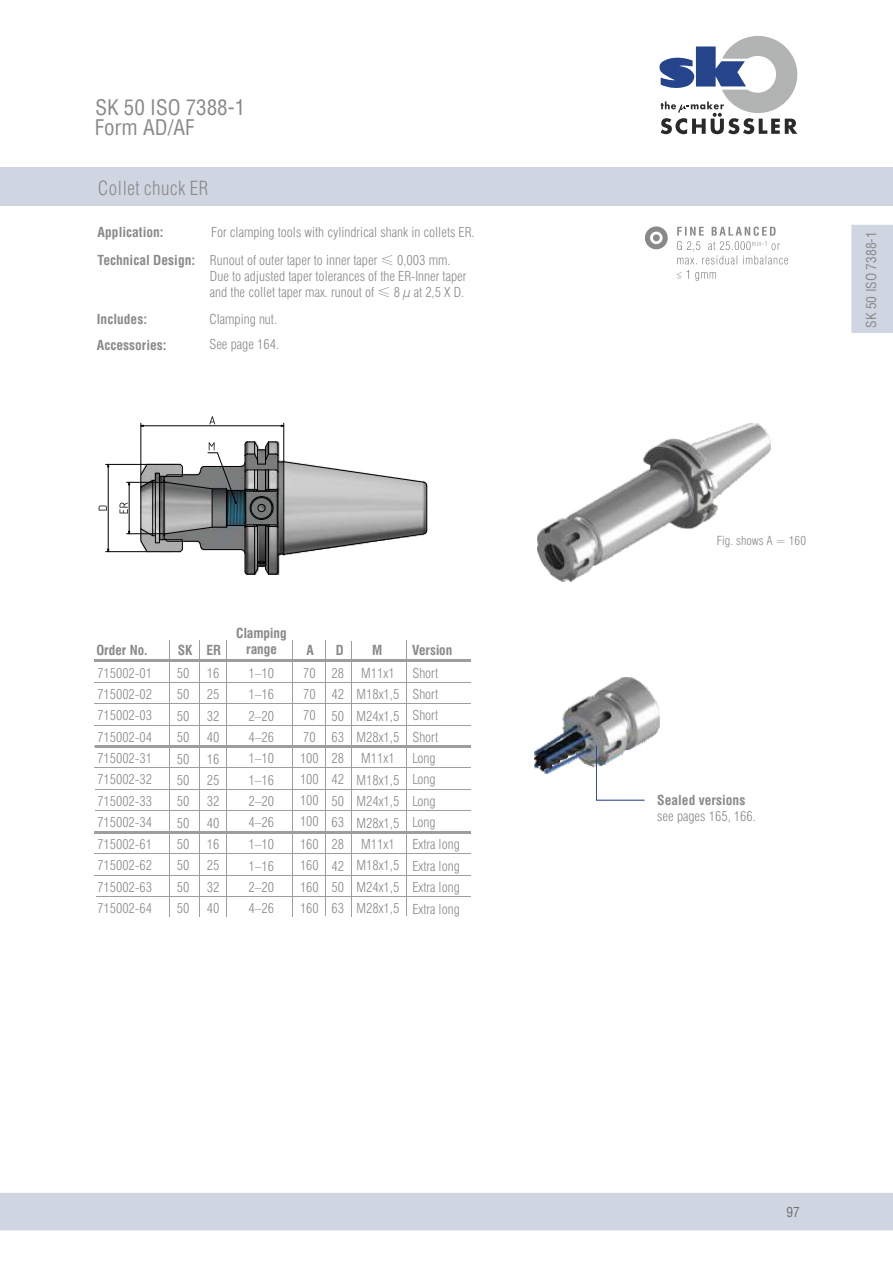
<style>
.page{position:relative;width:893px;height:1263px;background:#fff}
.page>*{position:absolute;margin:0;border:0;box-sizing:border-box;transform-origin:0 0}
.t1{font:condensed 21px/20.1px "Helvetica LT Std";color:#898989}
.t2{font:300 condensed 19.05px "Helvetica LT Std";letter-spacing:.03em;color:#898989}
.t3{font:300 condensed 13.5px/21.3px "Swiss 721 BT";color:#898989;text-align:justify}
.t4{font:700 condensed 13.5px/25.5px "Helvetica LT Std";color:#898989}
.t5{font:700 condensed 13.5px/16.2px "Swiss 721 BT";color:#898989;text-align:center}
.t6{font:condensed 13.5px "Helvetica LT Std";color:#898989}
.t7{font:condensed 13.5px "Swiss 721 BT";color:#727271}
.t8{font:300 condensed 13.35px/21.1px "Swiss 721 BT";color:#898989;text-align:justify}
.t9{font:300 condensed 12.3px "Swiss 721 BT";color:#898989}
.s1{font-family:"Sim Sun";font-weight:400;font-stretch:normal}
</style>
<div class="page">
<div style="left:0;top:167px;width:893px;height:39px;background:#d0d6e1"></div>
<hr style="left:94px;top:659px;width:376px;height:2px;background:#9d9e9e">
<hr style="left:94px;top:831px;width:376px;height:2px;background:#9d9e9e">
<hr style="left:170px;top:640px;width:1px;height:277px;background:#9d9e9e">
<hr style="left:199px;top:640px;width:1px;height:277px;background:#9d9e9e">
<hr style="left:226px;top:640px;width:1px;height:277px;background:#9d9e9e">
<hr style="left:292px;top:640px;width:1px;height:277px;background:#9d9e9e">
<hr style="left:325px;top:640px;width:1px;height:276px;background:#9d9e9e">
<hr style="left:351px;top:641px;width:1px;height:275px;background:#9d9e9e">
<hr style="left:94px;top:682px;width:376px;height:1px;background:#9d9e9e">
<hr style="left:94px;top:853px;width:376px;height:1px;background:#9d9e9e">
<hr style="left:94px;top:747px;width:335px;height:1px;background:#9d9e9e">
<hr style="left:94px;top:875px;width:376px;height:1px;background:#9d9e9e">
<hr style="left:96px;top:896px;width:374px;height:1px;background:#9d9e9e">
<hr style="left:94px;top:767px;width:376px;height:1px;background:#9d9e9e">
<hr style="left:95px;top:789px;width:375px;height:1px;background:#9d9e9e">
<hr style="left:406px;top:640px;width:1px;height:276px;background:#9d9e9e">
<hr style="left:95px;top:745px;width:375px;height:2px;background:#9d9e9e">
<hr style="left:95px;top:810px;width:375px;height:1px;background:#9d9e9e">
<hr style="left:94px;top:704px;width:376px;height:1px;background:#9d9e9e">
<hr style="left:94px;top:726px;width:376px;height:1px;background:#9d9e9e">
<img style="left:537px;top:424px;width:234px;height:158px">
<img style="left:142px;top:505px;width:284px;height:69px">
<hr style="left:226px;top:489px;width:1px;height:38px;background:#000">
<hr style="left:227px;top:491px;width:1px;height:34px;background:#000">
<hr style="left:212px;top:489px;width:1px;height:38px;background:#000">
<hr style="left:164px;top:480px;width:1px;height:56px;background:#000">
<hr style="left:268px;top:526px;width:1px;height:48px;background:#000">
<hr style="left:254px;top:526px;width:1px;height:48px;background:#000">
<hr style="left:257px;top:526px;width:1px;height:39px;background:#000">
<hr style="left:265px;top:526px;width:1px;height:39px;background:#000">
<hr style="left:426px;top:486px;width:1px;height:44px;background:#000">
<hr style="left:283px;top:462px;width:1px;height:92px;background:#000">
<hr style="left:245px;top:527px;width:1px;height:45px;background:#000">
<hr style="left:278px;top:527px;width:1px;height:45px;background:#000">
<hr style="left:277px;top:493px;width:1px;height:30px;background:#000">
<hr style="left:245px;top:493px;width:1px;height:30px;background:#000">
<hr style="left:278px;top:493px;width:1px;height:30px;background:#000">
<svg style="left:245px;top:561px;width:33px;height:14px"></svg>
<div style="left:250px;top:496px;width:23px;height:24px;border:1px solid #000;border-radius:50%"></div>
<div style="left:251px;top:497px;width:21px;height:22px;border:1px solid #000;border-radius:50%"></div>
<div style="left:258px;top:504px;width:7px;height:8px;border:1px solid #000;border-radius:50%"></div>
<svg style="left:140px;top:522px;width:287px;height:33px"></svg>
<hr style="left:152px;top:480px;width:1px;height:56px;background:#000">
<hr style="left:155px;top:480px;width:1px;height:56px;background:#000">
<hr style="left:141px;top:487px;width:1px;height:42px;background:#000">
<hr style="left:159px;top:476px;width:1px;height:64px;background:#000">
<svg style="left:99px;top:505px;width:8px;height:5px"></svg>
<hr style="left:108px;top:467px;width:1px;height:82px;background:#000">
<hr style="left:106px;top:464px;width:40px;height:1px;background:#000">
<hr style="left:106px;top:551px;width:40px;height:1px;background:#000">
<svg style="left:120px;top:503px;width:8px;height:10px"></svg>
<hr style="left:129px;top:485px;width:1px;height:46px;background:#000">
<hr style="left:127px;top:482px;width:38px;height:1px;background:#000">
<hr style="left:127px;top:533px;width:38px;height:1px;background:#000">
<svg style="left:209px;top:416px;width:6px;height:8px"></svg>
<hr style="left:143px;top:425px;width:138px;height:1px;background:#000">
<hr style="left:283px;top:423px;width:1px;height:38px;background:#000">
<hr style="left:141px;top:423px;width:1px;height:51px;background:#000">
<svg style="left:140px;top:441px;width:287px;height:64px"></svg>
<img style="left:534px;top:677px;width:126px;height:96px">
<svg style="left:596px;top:745px;width:49px;height:56px"></svg>
<div style="left:852px;top:225px;width:41px;height:108px;background:#d0d6e1"></div>
<div style="left:0;top:1193px;width:893px;height:38px;background:#d0d6e1"></div>
<svg style="left:659px;top:36px;width:138px;height:98px"></svg>
<svg style="left:677px;top:227px;width:111px;height:37px"></svg>
<svg style="left:677px;top:270px;width:39px;height:11px"></svg>
<div style="left:645px;top:226px;width:23px;height:23px;background:#898989;border-radius:50%"></div>
<svg style="left:650px;top:232px;width:13px;height:12px"></svg>
<div style="left:653px;top:234px;width:7px;height:7px;background:#898989;border-radius:50%"></div>
<h1 class="t1" style="left:95px;top:101px;width:152px">SK 50 ISO 7388-1<br>Form AD/AF</h1>
<h2 class="t2" style="left:98px;top:181px;width:112px">Collet chuck ER</h2>
<p class="t4" style="left:98px;top:221px;width:68px">Application:</p>
<p class="t3" style="left:211px;top:223px;width:265px">For clamping tools with cylindrical shank in collets ER.</p>
<p class="t4" style="left:98px;top:249px;width:99px">Technical Design:</p>
<p class="t3" style="left:210px;top:253px;width:258px;line-height:16.2px;text-align:left">Runout of outer taper to inner taper <span class="s1">≤</span> 0,003 mm.<br>Due to adjusted taper tolerances of the ER-Inner taper and the collet taper max. runout of <span class="s1">≤</span> 8 µ at 2,5 X D.</p>
<p class="t4" style="left:97px;top:308px;width:71px">Includes:<br>Accessories:</p>
<p class="t3" style="left:209px;top:308px;width:71px;line-height:24.9px">Clamping nut.<br>See page 164.</p>
<p class="t5" style="left:236px;top:626px;width:52px">Clamping range</p>
<p class="t5" style="left:96px;top:643px;width:53px">Order No.</p>
<p class="t5" style="left:178px;top:643px;width:45px">SK ER</p>
<p class="t5" style="left:306px;top:643px;width:9px">A</p>
<p class="t5" style="left:336px;top:644px;width:9px">D</p>
<p class="t5" style="left:372px;top:644px;width:12px">M</p>
<p class="t5" style="left:412px;top:643px;width:41px">Version</p>
<p class="t8" style="left:97px;top:664px;width:56px">715002-01<br>715002-02<br>715002-03<br>715002-04<br>715002-31<br>715002-32<br>715002-33<br>715002-34</p>
<p class="t3" style="left:177px;top:664px;width:14px">50<br>50<br>50<br>50<br>50<br>50<br>50<br>50<br>50<br>50<br>50<br>50</p>
<p class="t3" style="left:207px;top:664px;width:14px">16<br>25<br>32<br>40<br>16<br>25<br>32<br>40<br>16<br>25<br>32<br>40</p>
<p class="t3" style="left:249px;top:664px;width:27px">1–10<br>1–16<br>2–20<br>4–26</p>
<p class="t8" style="left:300px;top:664px;width:20px;text-align:left">70<br>70<br>70<br>70<br>100<br>100<br>100<br>100</p>
<p class="t3" style="left:332px;top:664px;width:14px">28<br>42<br>50<br>63</p>
<p class="t3" style="left:357px;top:664px;width:44px;text-align:center">M11x1<br>M18x1,5<br>M24x1,5<br>M28x1,5<br>M11x1<br>M18x1,5<br>M24x1,5<br>M28x1,5<br>M11x1<br>M18x1,5<br>M24x1,5<br>M28x1,5</p>
<p class="t3" style="left:332px;top:749px;width:14px">28<br>42<br>50<br>63<br>28<br>42<br>50<br>63</p>
<p class="t3" style="left:249px;top:749px;width:27px">1–10<br>1–16<br>2–20<br>4–26<br>1–10<br>1–16<br>2–20<br>4–26</p>
<p class="t8" style="left:300px;top:835px;width:20px">160<br>160<br>160<br>160</p>
<p class="t8" style="left:97px;top:835px;width:56px">715002-61<br>715002-62<br>715002-63<br>715002-64</p>
<p class="t3" style="left:412px;top:664px;width:27px">Short<br>Short</p>
<p class="t3" style="left:412px;top:706px;width:27px">Short<br>Short</p>
<p class="t3" style="left:412px;top:749px;width:25px">Long Long Long Long</p>
<p class="t3" style="left:412px;top:835px;width:49px">Extra long Extra long Extra long Extra long</p>
<p class="t6" style="left:867px;top:328px;width:98px;rotate:-90deg">SK 50 ISO 7388-1</p>
<p class="t9" style="left:717px;top:536px;width:91px">Fig. shows A = 160</p>
<p class="t4" style="left:657px;top:789px;width:90px">Sealed versions</p>
<p class="t3" style="left:657px;top:807px;width:100px">see pages 165, 166.</p>
<p class="t7" style="left:786px;top:1207px;width:15px">97</p>
</div>
